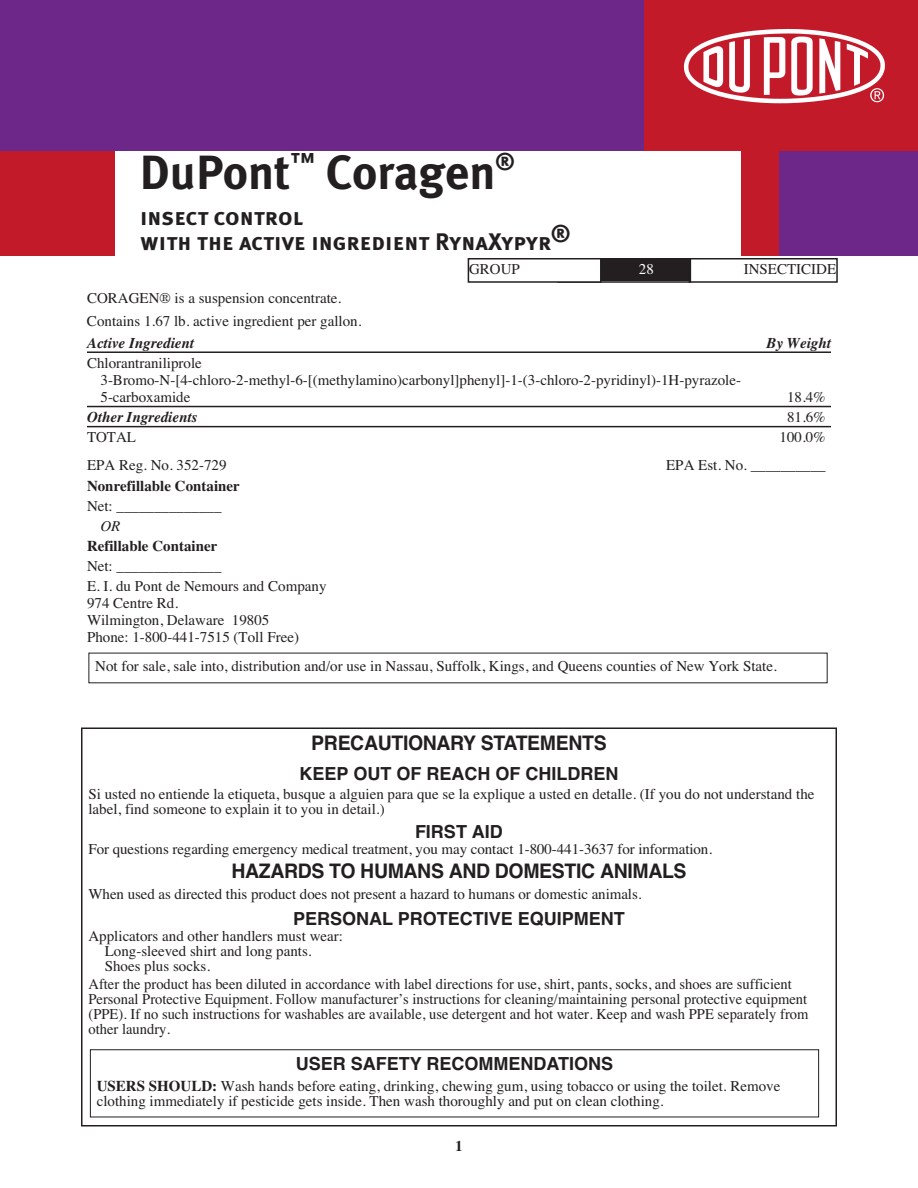
<style>
.page{position:relative;width:918px;height:1188px;background:#fff}
.page>*{position:absolute;margin:0;border:0;box-sizing:border-box;transform-origin:0 0}
.t1{font:700 48px "Meta Plus";color:#231f20}
.t2{font:24px/24.2px "Meta Plus Bold Caps";color:#231f20}
.t3{font:700 20.1px "Helvetica";letter-spacing:-.015em;color:#231f20}
.t4{font:700 18px "Helvetica";color:#231f20}
.t5{font:15px/15px "Times";color:#231f20}
.t6{font:700 15px "Times";color:#231f20}
.t7{font:italic 700 15px "Times";color:#231f20}
.t8{font:italic 15px "Times";color:#231f20}
.t9{font:15px "Times";color:#fff}
.s1{font-weight:700}
</style>
<div class="page">
<hr style="left:87px;top:351px;width:744px;height:2px;background:#231f20">
<hr style="left:87px;top:406px;width:744px;height:1px;background:#231f20">
<hr style="left:87px;top:426px;width:744px;height:1px;background:#231f20">
<div style="left:689px;top:258px;width:149px;height:25px;border:2px solid #231f20"></div>
<div style="left:559px;top:260px;width:131px;height:21px;background:#231f20"></div>
<div style="left:557px;top:258px;width:134px;height:25px;border:2px solid #231f20"></div>
<div style="left:468px;top:259px;width:133px;height:23px;background:#fff"></div>
<div style="left:468px;top:258px;width:134px;height:25px;border:2px solid #231f20"></div>
<div style="left:0;top:151px;width:115px;height:105px;background:#c31a2a"></div>
<div style="left:741px;top:151px;width:38px;height:105px;background:#c31a2a"></div>
<div style="left:779px;top:151px;width:139px;height:105px;background:#6c2789"></div>
<div style="left:0;top:0;width:644px;height:151px;background:#6c2789"></div>
<div style="left:644px;top:0;width:274px;height:151px;background:#c31a2a"></div>
<img style="left:683px;top:28px;width:202px;height:76px">
<div style="left:81px;top:728px;width:756px;height:398px;border:2px solid #231f20"></div>
<div style="left:90px;top:1049px;width:729px;height:68px;border:1px solid #231f20"></div>
<h1 class="t1" style="left:140px;top:145px;width:377px">DuPont<sup>™</sup> Coragen<sup>®</sup></h1>
<h2 class="t2" style="left:140px;top:205px;width:432px">insect control<br>with the active ingredient RynaXypyr®</h2>
<p class="t5" style="left:469px;top:261px;width:52px">GROUP</p>
<p class="t9" style="left:639px;top:260px;width:16px">28</p>
<p class="t5" style="left:744px;top:261px;width:94px">INSECTICIDE</p>
<p class="t5" style="left:87px;top:286px;width:276px;line-height:23.1px">CORAGEN® is a suspension concentrate.<br>Contains 1.67 lb. active ingredient per gallon.</p>
<p class="t7" style="left:87px;top:334px;width:109px">Active Ingredient</p>
<p class="t7" style="left:766px;top:334px;width:66px">By Weight</p>
<p class="t5" style="left:100px;top:354px;width:642px;line-height:17.1px;text-indent:-13px">Chlorantraniliprole<br>3-Bromo-N-[4-chloro-2-methyl-6-[(methylamino)carbonyl]phenyl]-1-(3-chloro-2-pyridinyl)-1H-pyrazole-<br>5-carboxamide</p>
<p class="t5" style="left:787px;top:389px;width:40px">18.4%</p>
<p class="t7" style="left:87px;top:408px;width:112px">Other Ingredients</p>
<p class="t5" style="left:787px;top:409px;width:40px">81.6%</p>
<p class="t5" style="left:87px;top:430px;width:51px">TOTAL</p>
<p class="t5" style="left:780px;top:430px;width:48px">100.0%</p>
<p class="t5" style="left:87px;top:458px;width:141px">EPA Reg. No. 352-729</p>
<p class="t5" style="left:666px;top:458px;width:161px">EPA Est. No. __________</p>
<p class="t6" style="left:87px;top:477px;width:154px">Nonrefillable Container</p>
<p class="t5" style="left:87px;top:498px;width:136px">Net: ______________</p>
<p class="t8" style="left:101px;top:517px;width:21px">OR</p>
<p class="t6" style="left:87px;top:537px;width:132px">Refillable Container</p>
<p class="t5" style="left:87px;top:556px;width:241px;line-height:20.1px">Net: ______________<br>E. I. du Pont de Nemours and Company</p>
<p class="t5" style="left:87px;top:594px;width:214px;line-height:17.1px">974 Centre Rd.<br>Wilmington, Delaware 19805<br>Phone: 1-800-441-7515 (Toll Free)</p>
<p class="t5" style="left:95px;top:658px;width:683px">Not for sale, sale into, distribution and/or use in Nassau, Suffolk, Kings, and Queens counties of New York State.</p>
<h3 class="t3" style="left:311px;top:731px;width:297px">PRECAUTIONARY STATEMENTS</h3>
<p class="t4" style="left:300px;top:763px;width:320px">KEEP OUT OF REACH OF CHILDREN</p>
<p class="t5" style="left:88px;top:786px;width:728px">Si usted no entiende la etiqueta, busque a alguien para que se la explique a usted en detalle. (If you do not understand the label, find someone to explain it to you in detail.)</p>
<p class="t4" style="left:415px;top:821px;width:89px">FIRST AID</p>
<p class="t5" style="left:88px;top:842px;width:625px">For questions regarding emergency medical treatment, you may contact 1-800-441-3637 for information.</p>
<h3 class="t3" style="left:231px;top:859px;width:457px">HAZARDS TO HUMANS AND DOMESTIC ANIMALS</h3>
<p class="t5" style="left:88px;top:886px;width:555px">When used as directed this product does not present a hazard to humans or domestic animals.</p>
<p class="t4" style="left:293px;top:908px;width:333px">PERSONAL PROTECTIVE EQUIPMENT</p>
<p class="t5" style="left:105px;top:928px;width:240px;text-indent:-16px">Applicators and other handlers must wear:<br>Long-sleeved shirt and long pants.<br>Shoes plus socks.</p>
<p class="t5" style="left:88px;top:976px;width:722px">After the product has been diluted in accordance with label directions for use, shirt, pants, socks, and shoes are sufficient Personal Protective Equipment. Follow manufacturer’s instructions for cleaning/maintaining personal protective equipment (PPE). If no such instructions for washables are available, use detergent and hot water. Keep and wash PPE separately from other laundry.</p>
<p class="t4" style="left:296px;top:1053px;width:319px">USER SAFETY RECOMMENDATIONS</p>
<p class="t5" style="left:97px;top:1078px;width:685px"><span class="s1">USERS SHOULD:</span> Wash hands before eating, drinking, chewing gum, using tobacco or using the toilet. Remove clothing immediately if pesticide gets inside. Then wash thoroughly and put on clean clothing.</p>
<p class="t6" style="left:455px;top:1137px;width:9px">1</p>
</div>
